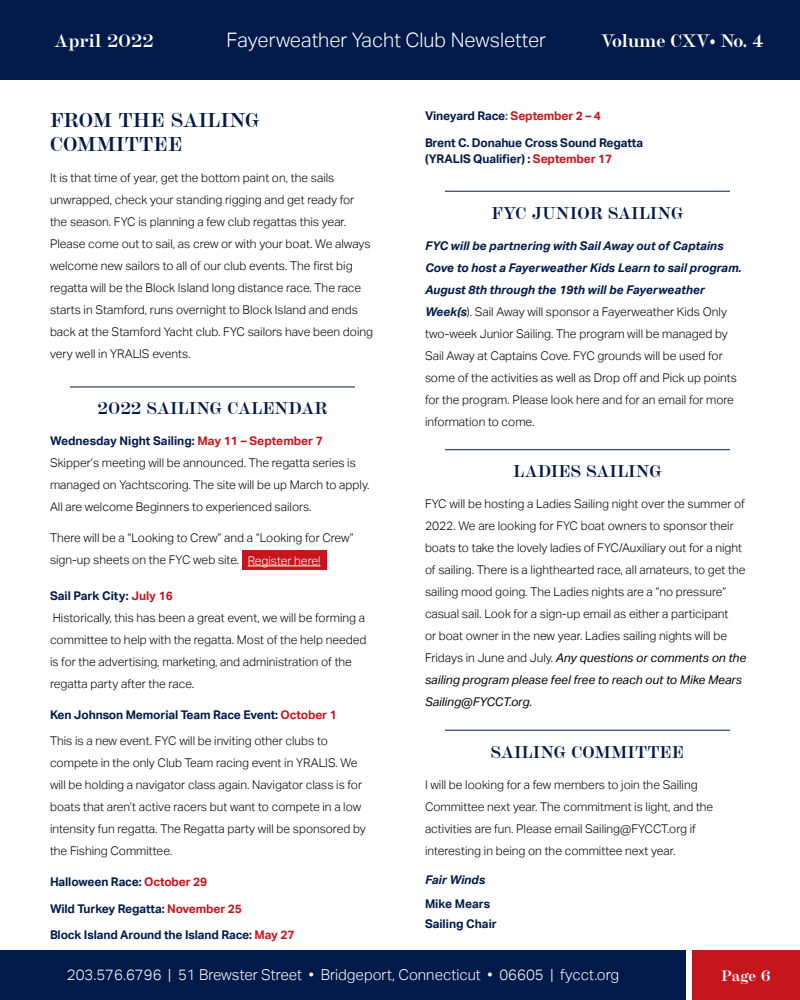
<style>
.page{position:relative;width:800px;height:1000px;background:#fff}
.page>*{position:absolute;margin:0;border:0;box-sizing:border-box;transform-origin:0 0}
.t1{font:300 20px "Aktiv Grotesk";color:#fff}
.t2{font:700 20px/24px "Chapman";color:#021a49}
.t3{font:700 18px "Chapman";letter-spacing:-.02em;color:#fff}
.t4{font:700 18px "Chapman";color:#fff}
.t5{font:700 17px "Chapman";color:#021a49}
.t6{font:300 15px "Aktiv Grotesk";color:#fff}
.t7{font:700 15px "Chapman";color:#fff}
.t8{font:300 12px/22px "Aktiv Grotesk";color:#000}
.t9{font:700 12px/16px "Aktiv Grotesk";letter-spacing:-.01em;color:#021a49}
.t10{font:italic 700 12px "Aktiv Grotesk";color:#021a49}
.s1{font-weight:700;color:#021a49}
.s2{font-weight:700;color:#c5161d}
.s3{color:#fff}
.s4{color:#c5161d}
.s5{color:#3c6d7c}
.s6{font-weight:700;font-style:italic;color:#021a49}
.s7{font-weight:400;font-style:italic}
</style>
<div class="page">
<div style="left:0;top:950px;width:686px;height:50px;background:#021a49"></div>
<div style="left:692px;top:950px;width:108px;height:50px;background:#c5161d"></div>
<div style="left:0;top:0;width:800px;height:80px;background:#021a49"></div>
<hr style="left:70px;top:387px;width:285px;height:1px;background:#021a49">
<div style="left:242px;top:551px;width:84px;height:19px;background:#c5161d"></div>
<hr style="left:248px;top:565px;width:73px;height:1px;background:#fff">
<hr style="left:445px;top:191px;width:285px;height:1px;background:#021a49">
<hr style="left:445px;top:449px;width:285px;height:1px;background:#021a49">
<hr style="left:445px;top:730px;width:285px;height:1px;background:#021a49">
<h2 class="t4" style="left:54px;top:27px;width:101px">April 2022</h2>
<h1 class="t1" style="left:227px;top:29px;width:321px">Fayerweather Yacht Club Newsletter</h1>
<h2 class="t3" style="left:601px;top:27px;width:164px">Volume CXV• No. 4</h2>
<h1 class="t2" style="left:50px;top:107px;width:211px">FROM THE SAILING<br>COMMITTEE</h1>
<p class="t8" style="left:50px;top:167px;width:325px">It is that time of year, get the bottom paint on, the sails unwrapped, check your standing rigging and get ready for the season. FYC is planning a few club regattas this year.<br>Please come out to sail, as crew or with your boat. We always welcome new sailors to all of our club events. The first big regatta will be the Block Island long distance race. The race starts in Stamford, runs overnight to Block Island and ends back at the Stamford Yacht club. FYC sailors have been doing very well in YRALIS events.</p>
<h3 class="t5" style="left:98px;top:396px;width:231px">2022 SAILING CALENDAR</h3>
<p class="t8" style="left:50px;top:430px;width:321px"><span class="s1">Wednesday Night Sailing:</span> <span class="s2">May 11 – September 7<br></span>Skipper’s meeting will be announced. The regatta series is managed on Yachtscoring. The site will be up March to apply.<br>All are welcome Beginners to experienced sailors.</p>
<p class="t8" style="left:50px;top:527px;width:305px">There will be a “Looking to Crew” and a “Looking for Crew” sign-up sheets on the FYC web site. <span class="s3">Register here!</span></p>
<p class="t8" style="left:50px;top:585px;width:318px"><span class="s1">Sail Park City:</span> <span class="s2">July 16<br></span>Historically, this has been a great event, we will be forming a committee to help with the regatta. Most of the help needed is for the advertising, marketing, and administration of the regatta party after the race.</p>
<p class="t9" style="left:50px;top:707px;width:288px">Ken Johnson Memorial Team Race Event: <span class="s4">October 1</span></p>
<p class="t8" style="left:50px;top:730px;width:317px">This is a new event. FYC will be inviting other clubs to compete in the only Club Team racing event in YRALIS. We will be holding a navigator class again. Navigator class is for boats that aren’t active racers but want to compete in a low intensity fun regatta. The Regatta party will be sponsored by the Fishing Committee.</p>
<p class="t9" style="left:50px;top:874px;width:159px">Halloween Race: <span class="s4">October 29</span></p>
<p class="t9" style="left:50px;top:901px;width:193px">Wild Turkey Regatta: <span class="s4">November 25</span></p>
<p class="t9" style="left:50px;top:927px;width:246px">Block Island Around the Island Race: <span class="s4">May 27</span></p>
<p class="t9" style="left:425px;top:108px;width:178px">Vineyard Race<span class="s5">:</span> <span class="s4">September 2 – 4</span></p>
<p class="t9" style="left:425px;top:134px;width:220px">Brent C. Donahue Cross Sound Regatta (YRALIS Qualifier) : <span class="s4">September 17</span></p>
<h3 class="t5" style="left:492px;top:200px;width:193px">FYC JUNIOR SAILING</h3>
<p class="t8" style="left:425px;top:234px;width:318px"><span class="s6">FYC will be partnering with Sail Away out of Captains Cove to host a Fayerweather Kids Learn to sail program.<br>August 8th through the 19th will be Fayerweather Week(s</span>). Sail Away will sponsor a Fayerweather Kids Only two-week Junior Sailing. The program will be managed by Sail Away at Captains Cove. FYC grounds will be used for some of the activities as well as Drop off and Pick up points for the program. Please look here and for an email for more information to come.</p>
<h3 class="t5" style="left:513px;top:459px;width:150px">LADIES SAILING</h3>
<p class="t8" style="left:425px;top:493px;width:323px">FYC will be hosting a Ladies Sailing night over the summer of 2022. We are looking for FYC boat owners to sponsor their boats to take the lovely ladies of FYC/Auxiliary out for a night of sailing. There is a lighthearted race, all amateurs, to get the sailing mood going. The Ladies nights are a “no pressure” casual sail. Look for a sign-up email as either a participant<br>or boat owner in the new year. Ladies sailing nights will be Fridays in June and July. <span class="s7">Any questions or comments on the sailing program please feel free to reach out to Mike Mears Sailing@FYCCT.org.</span></p>
<h3 class="t5" style="left:491px;top:739px;width:195px">SAILING COMMITTEE</h3>
<p class="t8" style="left:425px;top:773px;width:290px">I will be looking for a few members to join the Sailing Committee next year. The commitment is light, and the activities are fun. Please email Sailing@FYCCT.org if interesting in being on the committee next year.</p>
<p class="t10" style="left:425px;top:872px;width:62px">Fair Winds</p>
<p class="t9" style="left:425px;top:894px;width:73px;line-height:20px">Mike Mears<br>Sailing Chair</p>
<p class="t6" style="left:67px;top:966px;width:554px">203.576.6796 | 51 Brewster Street • Bridgeport, Connecticut • 06605 | fycct.org</p>
<p class="t7" style="left:721px;top:965px;width:51px">Page 6</p>
</div>
